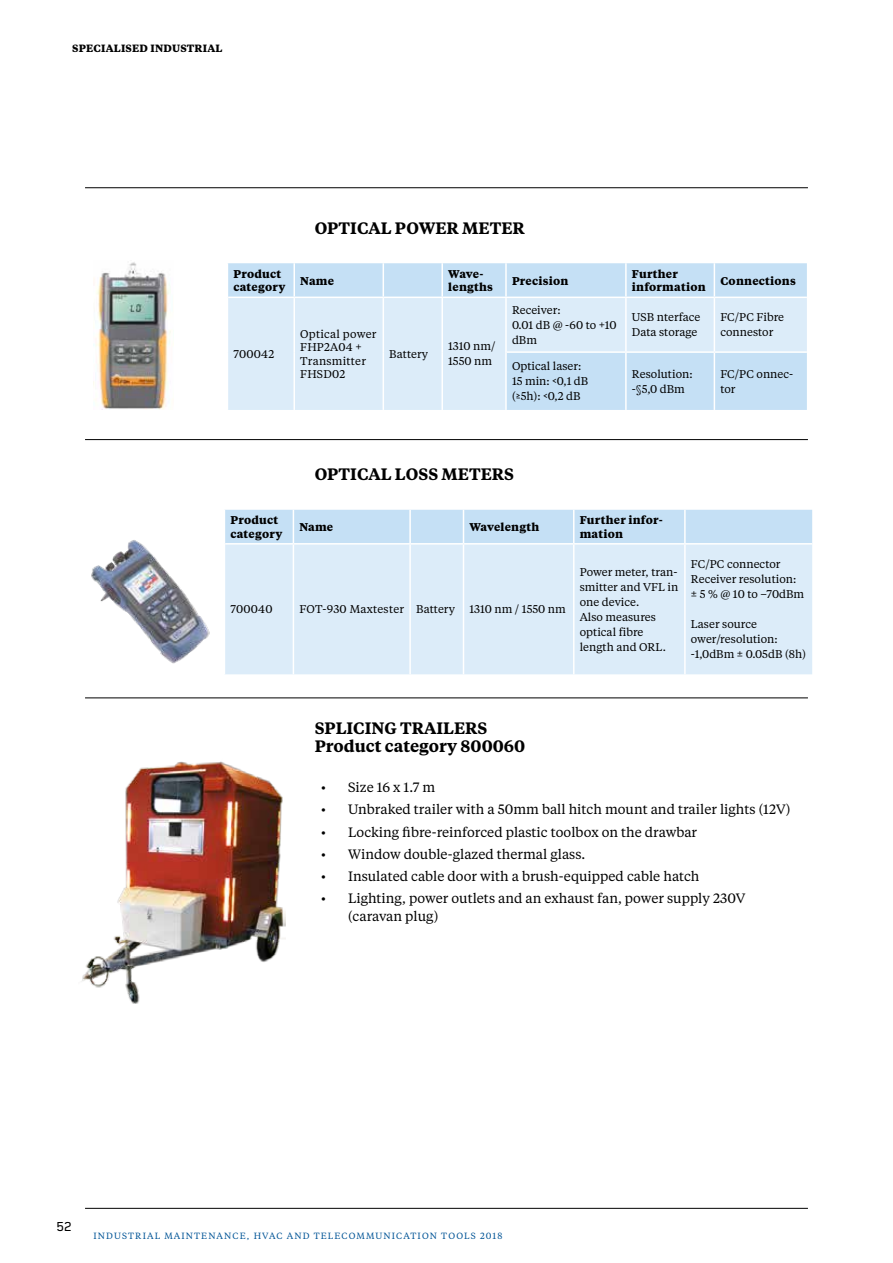
<style>
.page{position:relative;width:893px;height:1263px;background:#fff}
.page>*{position:absolute;margin:0;border:0;box-sizing:border-box;transform-origin:0 0}
.t1{font:600 16.5px/18px "Tiempos Text";color:#000}
.t2{font:13.5px/18px "Tiempos Text";color:#000}
.t3{font:500 13.5px "Foundry Monoline";color:#000}
.t4{font:11.25px/15px "Tiempos Text";color:#000}
.t5{font:700 11.25px/13.5px "Tiempos Text";letter-spacing:.02em;color:#000}
.t6{font:11.25px/13.5px "Tiempos Text";letter-spacing:.02em;color:#000}
.t7{font:700 10.5px "Tiempos Text";letter-spacing:.02em;color:#000}
.t8{font:9px "Tiempos Text";letter-spacing:.12em;color:#005496}
</style>
<div class="page">
<hr style="left:85px;top:187px;width:723px;height:1px;background:#000">
<hr style="left:85px;top:1208px;width:723px;height:1px;background:#000">
<div style="left:228px;top:263px;width:579px;height:34px;background:#c5e0f5"></div>
<svg style="left:228px;top:298px;width:579px;height:112px;background:#d5e8f7"></svg>
<hr style="left:293px;top:263px;width:2px;height:34px;background:#fff">
<hr style="left:383px;top:263px;width:1px;height:34px;background:#fff">
<hr style="left:441px;top:263px;width:2px;height:34px;background:#fff">
<hr style="left:505px;top:263px;width:2px;height:34px;background:#fff">
<hr style="left:625px;top:263px;width:2px;height:34px;background:#fff">
<hr style="left:714px;top:263px;width:1px;height:34px;background:#fff">
<hr style="left:293px;top:298px;width:2px;height:54px;background:#fff">
<hr style="left:383px;top:298px;width:1px;height:54px;background:#fff">
<hr style="left:441px;top:298px;width:2px;height:54px;background:#fff">
<hr style="left:505px;top:298px;width:2px;height:54px;background:#fff">
<hr style="left:625px;top:298px;width:2px;height:53px;background:#fff">
<hr style="left:714px;top:298px;width:1px;height:53px;background:#fff">
<hr style="left:293px;top:352px;width:2px;height:58px;background:#fff">
<hr style="left:383px;top:352px;width:1px;height:58px;background:#fff">
<hr style="left:441px;top:352px;width:2px;height:58px;background:#fff">
<hr style="left:505px;top:352px;width:2px;height:58px;background:#fff">
<hr style="left:625px;top:353px;width:2px;height:57px;background:#fff">
<hr style="left:714px;top:353px;width:1px;height:57px;background:#fff">
<hr style="left:507px;top:351px;width:119px;height:2px;background:#fff">
<hr style="left:626px;top:351px;width:88px;height:2px;background:#fff">
<hr style="left:714px;top:351px;width:93px;height:2px;background:#fff">
<div style="left:225px;top:510px;width:587px;height:33px;background:#c5e0f5"></div>
<div style="left:225px;top:545px;width:587px;height:129px;background:#dcecf9"></div>
<hr style="left:293px;top:510px;width:1px;height:33px;background:#fff">
<hr style="left:409px;top:510px;width:2px;height:33px;background:#fff">
<hr style="left:463px;top:510px;width:1px;height:33px;background:#fff">
<hr style="left:573px;top:510px;width:1px;height:33px;background:#fff">
<hr style="left:684px;top:510px;width:2px;height:33px;background:#fff">
<hr style="left:293px;top:545px;width:1px;height:129px;background:#fff">
<hr style="left:409px;top:545px;width:2px;height:129px;background:#fff">
<hr style="left:463px;top:545px;width:1px;height:129px;background:#fff">
<hr style="left:573px;top:545px;width:1px;height:129px;background:#fff">
<hr style="left:684px;top:545px;width:2px;height:129px;background:#fff">
<img style="left:96px;top:262px;width:75px;height:148px">
<hr style="left:85px;top:439px;width:723px;height:1px;background:#000">
<hr style="left:85px;top:698px;width:723px;height:1px;background:#000">
<img style="left:91px;top:540px;width:119px;height:124px">
<img style="left:81px;top:761px;width:205px;height:243px">
<p class="t7" style="left:72px;top:41px;width:152px">SPECIALISED INDUSTRIAL</p>
<h1 class="t1" style="left:315px;top:218px;width:212px">OPTICAL POWER METER</h1>
<p class="t5" style="left:233px;top:266px;width:53px">Product category</p>
<p class="t5" style="left:300px;top:273px;width:35px">Name</p>
<p class="t5" style="left:448px;top:266px;width:46px">Wave&shy;lengths</p>
<p class="t5" style="left:512px;top:273px;width:58px">Precision</p>
<p class="t5" style="left:632px;top:266px;width:75px">Further information</p>
<p class="t5" style="left:720px;top:273px;width:77px">Connections</p>
<p class="t4" style="left:233px;top:346px;width:42px">700042</p>
<p class="t6" style="left:300px;top:326px;width:78px">Optical power<br>FHP2A04 +<br>Transmitter<br>FHSD02</p>
<p class="t4" style="left:389px;top:346px;width:40px">Battery</p>
<p class="t4" style="left:448px;top:338px;width:49px">1310 nm/<br>1550 nm</p>
<p class="t4" style="left:512px;top:302px;width:106px">Receiver:<br>0.01 dB @ -60 to +10 dBm</p>
<p class="t4" style="left:632px;top:309px;width:70px">USB nterface<br>Data storage</p>
<p class="t4" style="left:720px;top:309px;width:65px">FC/PC Fibre connestor</p>
<p class="t4" style="left:512px;top:358px;width:78px">Optical laser:<br>15 min: &lt;0,1 dB (≥5h): &lt;0,2 dB</p>
<p class="t4" style="left:632px;top:366px;width:62px">Resolution: -§5,0 dBm</p>
<p class="t4" style="left:720px;top:366px;width:74px">FC/PC onnec&shy;tor</p>
<h1 class="t1" style="left:315px;top:464px;width:201px">OPTICAL LOSS METERS</h1>
<p class="t5" style="left:230px;top:513px;width:53px">Product category</p>
<p class="t5" style="left:299px;top:520px;width:35px">Name</p>
<p class="t5" style="left:469px;top:520px;width:71px">Wavelength</p>
<p class="t5" style="left:580px;top:513px;width:85px">Further infor&shy;mation</p>
<p class="t4" style="left:230px;top:601px;width:44px">700040</p>
<p class="t6" style="left:299px;top:602px;width:157px">FOT-930 Maxtester Battery</p>
<p class="t4" style="left:469px;top:601px;width:98px">1310 nm / 1550 nm</p>
<p class="t4" style="left:580px;top:564px;width:100px">Power meter, tran&shy;smitter and VFL in one device.<br>Also measures optical fibre length and ORL.</p>
<p class="t4" style="left:691px;top:556px;width:115px">FC/PC connector<br>Receiver resolution: ± 5 % @ 10 to –70dBm</p>
<p class="t4" style="left:691px;top:616px;width:117px">Laser source ower/resolution: -1,0dBm ± 0.05dB (8h)</p>
<h1 class="t1" style="left:315px;top:718px;width:212px">SPLICING TRAILERS<br>Product category 800060</h1>
<p class="t2" style="left:321px;top:778px;width:116px">• Size 16 x 1.7 m</p>
<p class="t2" style="left:321px;top:800px;width:471px">• Unbraked trailer with a 50mm ball hitch mount and trailer lights (12V)</p>
<p class="t2" style="left:321px;top:822px;width:378px">• Locking fibre-reinforced plastic toolbox on the drawbar</p>
<p class="t2" style="left:321px;top:844px;width:266px">• Window double-glazed thermal glass.</p>
<p class="t2" style="left:321px;top:867px;width:380px">• Insulated cable door with a brush-equipped cable hatch</p>
<p class="t2" style="left:348px;top:889px;width:399px;text-indent:-27px">• Lighting, power outlets and an exhaust fan, power supply 230V (caravan plug)</p>
<p class="t3" style="left:57px;top:1219px;width:17px">52</p>
<p class="t8" style="left:94px;top:1230px;width:410px">INDUSTRIAL MAINTENANCE, HVAC AND TELECOMMUNICATION TOOLS 2018</p>
</div>
